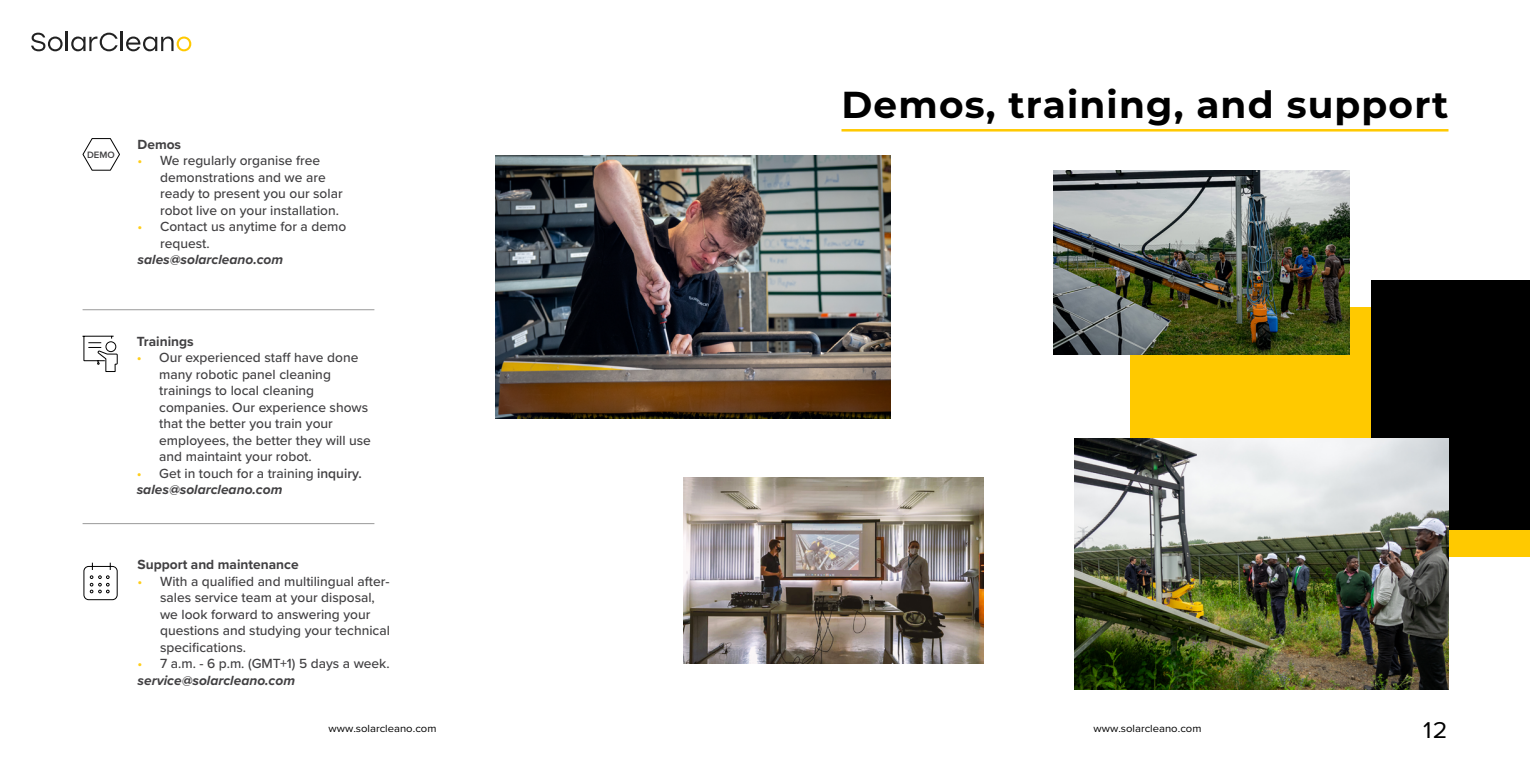
<style>
.page{position:relative;width:1530px;height:765px;background:#fff}
.page>*{position:absolute;margin:0;border:0;box-sizing:border-box;transform-origin:0 0}
.t1{font:700 37.5px "Montserrat";letter-spacing:.03em;color:#000}
.t2{font:23.75px "Proxima Nova";color:#000;scale:1.05 1}
.t3{font:500 13.75px/16.5px "Proxima Nova";color:#414042}
.t4{font:700 13.75px "Proxima Nova";color:#414042}
.t5{font:italic 700 13.75px "Proxima Nova";color:#414042}
.t6{font:10.75px "Proxima Nova";color:#000;scale:1.05 1}
.t7{font:600 9.62px "Proxima Nova";color:#414042}
.s1{color:#ffce1a}
.s2{font-weight:600}
.s3{font-weight:700;font-style:italic}
</style>
<div class="page">
<div style="left:1130px;top:308px;width:400px;height:249px;background:#ffc900"></div>
<div style="left:1372px;top:281px;width:158px;height:249px;background:#000"></div>
<hr style="left:841px;top:129px;width:608px;height:3px;background:#ffc900">
<svg style="left:31px;top:33px;width:32px;height:18px"></svg>
<hr style="left:66px;top:31px;width:2px;height:20px;background:#222">
<svg style="left:71px;top:33px;width:47px;height:18px"></svg>
<hr style="left:121px;top:31px;width:2px;height:20px;background:#222">
<svg style="left:126px;top:37px;width:65px;height:14px"></svg>
<img style="left:495px;top:155px;width:395px;height:264px">
<img style="left:1075px;top:438px;width:374px;height:252px">
<img style="left:1054px;top:171px;width:295px;height:183px">
<img style="left:684px;top:477px;width:299px;height:187px">
<hr style="left:83px;top:310px;width:291px;height:1px;background:#999">
<hr style="left:83px;top:523px;width:291px;height:1px;background:#999">
<svg style="left:82px;top:335px;width:36px;height:37px"></svg>
<svg style="left:83px;top:562px;width:35px;height:38px"></svg>
<svg style="left:82px;top:138px;width:38px;height:33px"></svg>
<p class="t7" style="left:87px;top:147px;width:29px">DEMO</p>
<p class="t4" style="left:138px;top:134px;width:45px">Demos</p>
<p class="t3" style="left:160px;top:152px;width:184px;text-indent:-22px"><span class="s1">•</span> We regularly organise free demonstrations and we are ready to present you our solar robot live on your installation.</p>
<p class="t3" style="left:160px;top:218px;width:188px;text-indent:-22px"><span class="s1">•</span> Contact us anytime for a demo request.</p>
<p class="t5" style="left:138px;top:249px;width:147px">sales@solarcleano.com</p>
<h1 class="t1" style="left:841px;top:77px;width:609px">Demos, training, and support</h1>
<p class="t4" style="left:137px;top:331px;width:58px">Trainings</p>
<p class="t3" style="left:159px;top:349px;width:213px;text-indent:-22px"><span class="s1">•</span> Our experienced staff have done many robotic panel cleaning trainings to local cleaning companies. Our experience shows that the better you train your employees, the better they will use and maintaint your robot.</p>
<p class="t3" style="left:137px;top:464px;width:226px"><span class="s1">•</span> Get in touch for a training <span class="s2">inquiry. </span><span class="s3">sales@solarcleano.com</span></p>
<p class="t4" style="left:138px;top:554px;width:163px">Support and maintenance</p>
<p class="t3" style="left:160px;top:572px;width:231px;text-indent:-22px"><span class="s1">•</span> With a qualified and multilingual after&shy;sales service team at your disposal, we look forward to answering your questions and studying your technical specifications.</p>
<p class="t3" style="left:138px;top:655px;width:254px"><span class="s1">•</span> 7 a.m. - 6 p.m. (GMT+1) 5 days a week. <span class="s3">service@solarcleano.com</span></p>
<p class="t6" style="left:329px;top:721px;width:104px">www.solarcleano.com</p>
<p class="t6" style="left:1094px;top:721px;width:104px">www.solarcleano.com</p>
<h2 class="t2" style="left:1423px;top:712px;width:25px">12</h2>
</div>
